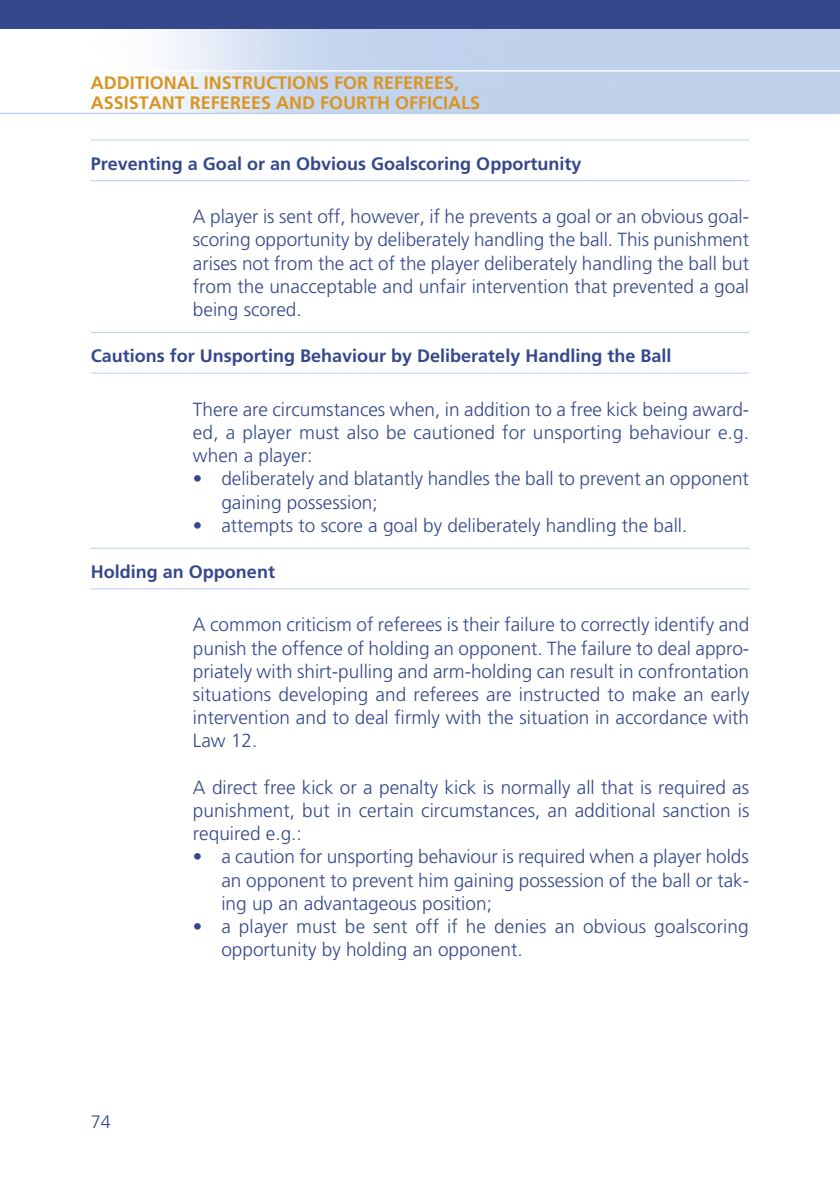
<style>
.page{position:relative;width:840px;height:1191px;background:#fff}
.page>*{position:absolute;margin:0;border:0;box-sizing:border-box;transform-origin:0 0}
.Fliesstext_Frutiger{font:300 19px/23.2px "Frutiger";color:#35488b;text-align:justify}
.Fliesstext_Punkt_Einzug{font:300 19px/23.2px "Frutiger";color:#35488b}
.Artikelanfang_Titel___Linien{font:700 18px "Frutiger";color:#35488b}
.Kapitel_Head{font:700 18px/20px "Frutiger";color:#d89523}
.t1{font:300 18px "Frutiger";color:#35488b}
</style>
<div class="page">
<img style="left:0;top:28px;width:840px;height:85px">
<div style="left:0;top:0;width:839px;height:28px;background:#35488b"></div>
<hr style="left:0;top:70px;width:839px;height:2px;background:#fff">
<hr style="left:0;top:113px;width:839px;height:1px;background:#bbceeb">
<svg style="left:839px;top:0;width:1px;height:28px"></svg>
<hr style="left:91px;top:140px;width:657px;height:1px;background:#bbceeb">
<hr style="left:91px;top:180px;width:657px;height:1px;background:#bbceeb">
<hr style="left:91px;top:332px;width:657px;height:1px;background:#bbceeb">
<hr style="left:91px;top:373px;width:657px;height:1px;background:#bbceeb">
<hr style="left:91px;top:548px;width:657px;height:1px;background:#bbceeb">
<hr style="left:91px;top:588px;width:657px;height:1px;background:#bbceeb">
<p class="Kapitel_Head" style="left:91px;top:73px;width:391px">ADDITIONAL INSTRUCTIONS FOR REFEREES,<br>ASSISTANT REFEREES AND FOURTH OFFICIALS</p>
<p class="Artikelanfang_Titel___Linien" style="left:91px;top:153px;width:492px">Preventing a Goal or an Obvious Goalscoring Opportunity</p>
<p class="Fliesstext_Frutiger" style="left:193px;top:205px;width:557px">A player is sent off, however, if he prevents a goal or an obvious goal&shy;scoring opportunity by deliberately handling the ball. This punishment arises not from the act of the player deliberately handling the ball but from the unacceptable and unfair intervention that prevented a goal being scored.</p>
<p class="Artikelanfang_Titel___Linien" style="left:91px;top:345px;width:582px">Cautions for Unsporting Behaviour by Deliberately Handling the Ball</p>
<p class="Fliesstext_Frutiger" style="left:193px;top:397px;width:557px">There are circumstances when, in addition to a free kick being award&shy;ed, a player must also be cautioned for unsporting behaviour e.g. when a player:</p>
<p class="Fliesstext_Punkt_Einzug" style="left:221px;top:467px;width:528px;text-indent:-28px">• deliberately and blatantly handles the ball to prevent an opponent gaining possession;</p>
<p class="Fliesstext_Punkt_Einzug" style="left:193px;top:513px;width:495px">• attempts to score a goal by deliberately handling the ball.</p>
<p class="Artikelanfang_Titel___Linien" style="left:91px;top:561px;width:186px">Holding an Opponent</p>
<p class="Fliesstext_Frutiger" style="left:193px;top:613px;width:557px">A common criticism of referees is their failure to correctly identify and punish the offence of holding an opponent. The failure to deal appro&shy;priately with shirt-pulling and arm-holding can result in confrontation situations developing and referees are instructed to make an early intervention and to deal firmly with the situation in accordance with Law 12.</p>
<p class="Fliesstext_Frutiger" style="left:193px;top:775px;width:557px">A direct free kick or a penalty kick is normally all that is required as punishment, but in certain circumstances, an additional sanction is required e.g.:</p>
<p class="Fliesstext_Punkt_Einzug" style="left:221px;top:845px;width:529px;text-align:justify;text-indent:-28px">• a caution for unsporting behaviour is required when a player holds an opponent to prevent him gaining possession of the ball or tak&shy;ing up an advantageous position;</p>
<p class="Fliesstext_Punkt_Einzug" style="left:221px;top:915px;width:528px;text-indent:-28px">• a player must be sent off if he denies an obvious goalscoring opportunity by holding an opponent.</p>
<p class="t1" style="left:91px;top:1111px;width:22px">74</p>
</div>
